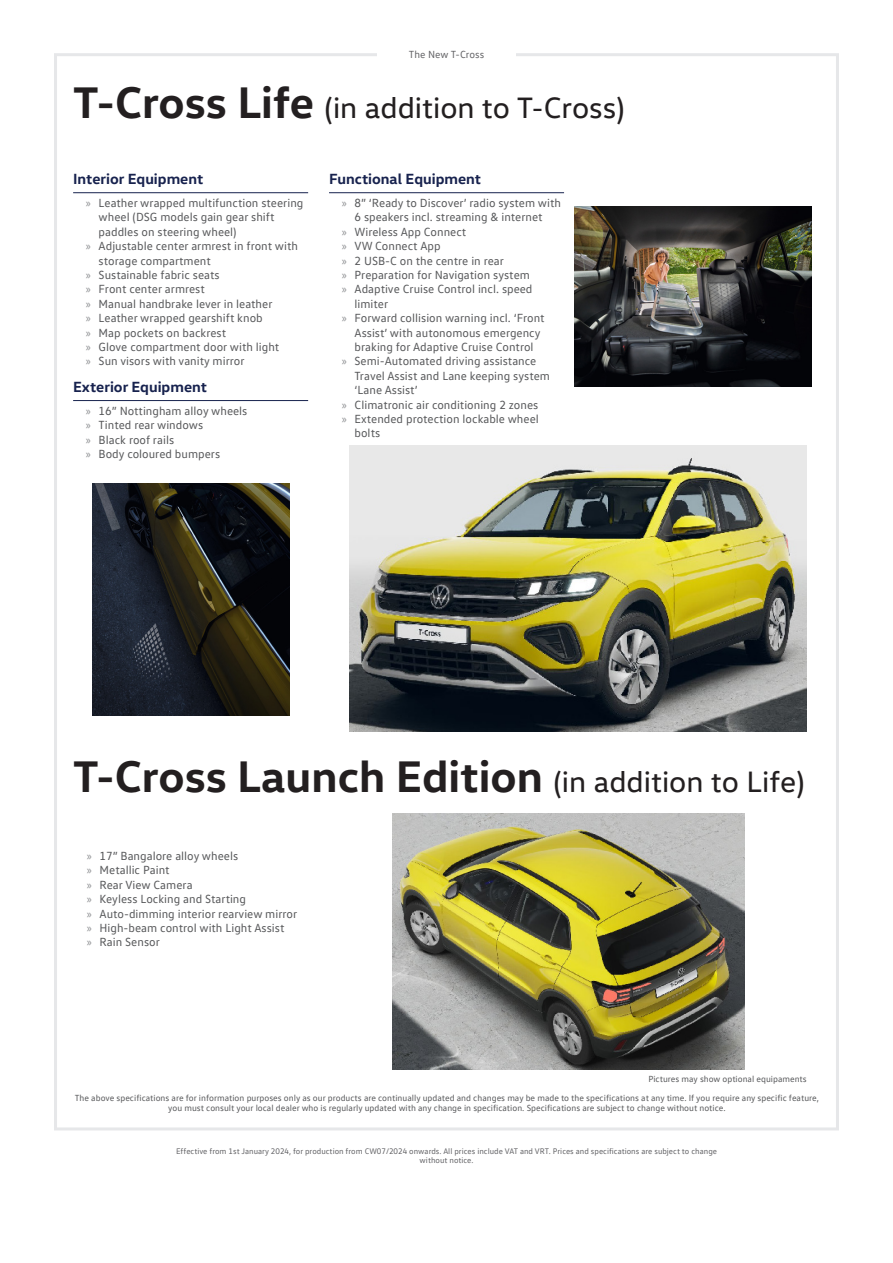
<style>
.page{position:relative;width:893px;height:1263px;background:#fff}
.page>*{position:absolute;margin:0;border:0;box-sizing:border-box;transform-origin:0 0}
.Page_heading{font:700 45px "VW Head";color:#231f20}
.Page_heading-2{font:30px "VW Head";color:#231f20}
.List_headings_-_spac{font:700 15px "VW Head";color:#17224e}
.t1{font:12px/14.4px "VW Text";color:#57585a}
.t2{font:10.5px "VW Text";color:#636366}
.t3{font:9px/10.8px "VW Text";color:#57585a;text-align:center}
.t4{font:8.25px/9.9px "VW Text";color:#636366;text-align:center}
.s1{font-weight:700;font-size:45px}
.s2{font-family:"Myriad Pro";color:#87898c}
.s3{font-weight:400;font-size:30px}
</style>
<div class="page">
<img style="left:574px;top:207px;width:237px;height:180px">
<img style="left:92px;top:483px;width:197px;height:233px">
<hr style="left:73px;top:192px;width:235px;height:1px;background:#17224e">
<hr style="left:73px;top:400px;width:235px;height:1px;background:#17224e">
<hr style="left:329px;top:192px;width:235px;height:1px;background:#17224e">
<img style="left:350px;top:446px;width:456px;height:286px">
<img style="left:392px;top:814px;width:353px;height:255px">
<p class="t2" style="left:409px;top:47px;width:77px">The New T-Cross</p>
<p class="Page_heading-2" style="left:73px;top:89px;width:553px"><span class="s1">T-Cross Life</span> (in addition to T-Cross)</p>
<p class="List_headings_-_spac" style="left:73px;top:169px;width:132px">Interior Equipment</p>
<p class="t1" style="left:99px;top:195px;width:206px;text-indent:-13px"><span class="s2">»</span> Leather wrapped multifunction steering wheel (DSG models gain gear shift paddles on steering wheel)</p>
<p class="t1" style="left:99px;top:238px;width:201px;text-indent:-13px"><span class="s2">»</span> Adjustable center armrest in front with storage compartment</p>
<p class="t1" style="left:86px;top:267px;width:135px"><span class="s2">»</span> Sustainable fabric seats</p>
<p class="t1" style="left:86px;top:282px;width:120px"><span class="s2">»</span> Front center armrest</p>
<p class="t1" style="left:86px;top:296px;width:188px"><span class="s2">»</span> Manual handbrake lever in leather</p>
<p class="t1" style="left:86px;top:310px;width:178px"><span class="s2">»</span> Leather wrapped gearshift knob</p>
<p class="t1" style="left:86px;top:325px;width:142px"><span class="s2">»</span> Map pockets on backrest</p>
<p class="t1" style="left:86px;top:339px;width:195px"><span class="s2">»</span> Glove compartment door with light</p>
<p class="t1" style="left:86px;top:354px;width:160px"><span class="s2">»</span> Sun visors with vanity mirror</p>
<p class="List_headings_-_spac" style="left:73px;top:377px;width:135px">Exterior Equipment</p>
<p class="t1" style="left:86px;top:403px;width:163px"><span class="s2">»</span> 16” Nottingham alloy wheels</p>
<p class="t1" style="left:86px;top:417px;width:119px"><span class="s2">»</span> Tinted rear windows</p>
<p class="t1" style="left:86px;top:432px;width:90px"><span class="s2">»</span> Black roof rails</p>
<p class="t1" style="left:86px;top:446px;width:136px"><span class="s2">»</span> Body coloured bumpers</p>
<p class="List_headings_-_spac" style="left:329px;top:169px;width:153px">Functional Equipment</p>
<p class="t1" style="left:342px;top:195px;width:221px;text-align:center"><span class="s2">»</span> 8” ‘Ready to Discover’ radio system with<br>6 speakers incl. streaming &amp; internet</p>
<p class="t1" style="left:342px;top:224px;width:126px"><span class="s2">»</span> Wireless App Connect</p>
<p class="t1" style="left:342px;top:238px;width:100px"><span class="s2">»</span> VW Connect App</p>
<p class="t1" style="left:342px;top:253px;width:164px"><span class="s2">»</span> 2 USB-C on the centre in rear</p>
<p class="t1" style="left:342px;top:267px;width:190px"><span class="s2">»</span> Preparation for Navigation system</p>
<p class="t1" style="left:355px;top:282px;width:179px;text-indent:-13px"><span class="s2">»</span> Adaptive Cruise Control incl. speed limiter</p>
<p class="t1" style="left:355px;top:310px;width:192px;text-indent:-13px"><span class="s2">»</span> Forward collision warning incl. ‘Front<br>Assist’ with autonomous emergency braking for Adaptive Cruise Control</p>
<p class="t1" style="left:355px;top:354px;width:197px;text-indent:-13px"><span class="s2">»</span> Semi-Automated driving assistance<br>Travel Assist and Lane keeping system ‘Lane Assist’</p>
<p class="t1" style="left:342px;top:397px;width:198px"><span class="s2">»</span> Climatronic air conditioning 2 zones</p>
<p class="t1" style="left:355px;top:411px;width:186px;text-indent:-13px"><span class="s2">»</span> Extended protection lockable wheel bolts</p>
<p class="Page_heading" style="left:73px;top:747px;width:733px">T-Cross Launch Edition <span class="s3">(in addition to Life)</span></p>
<p class="t1" style="left:87px;top:848px;width:153px"><span class="s2">»</span> 17” Bangalore alloy wheels</p>
<p class="t1" style="left:87px;top:863px;width:84px"><span class="s2">»</span> Metallic Paint</p>
<p class="t1" style="left:87px;top:877px;width:107px"><span class="s2">»</span> Rear View Camera</p>
<p class="t1" style="left:87px;top:891px;width:161px"><span class="s2">»</span> Keyless Locking and Starting</p>
<p class="t1" style="left:87px;top:906px;width:212px"><span class="s2">»</span> Auto-dimming interior rearview mirror</p>
<p class="t1" style="left:87px;top:920px;width:199px"><span class="s2">»</span> High-beam control with Light Assist</p>
<p class="t1" style="left:87px;top:935px;width:75px"><span class="s2">»</span> Rain Sensor</p>
<p class="t3" style="left:648px;top:1074px;width:160px">Pictures may show optional equipaments</p>
<p class="t3" style="left:75px;top:1092px;width:746px">The above specifications are for information purposes only as our products are continually updated and changes may be made to the specifications at any time. If you require any specific feature, you must consult your local dealer who is regularly updated with any change in specification. Specifications are subject to change without notice.</p>
<p class="t4" style="left:176px;top:1145px;width:542px">Effective from 1st January 2024, for production from CW07/2024 onwards. All prices include VAT and VRT. Prices and specifications are subject to change without notice.</p>
</div>
